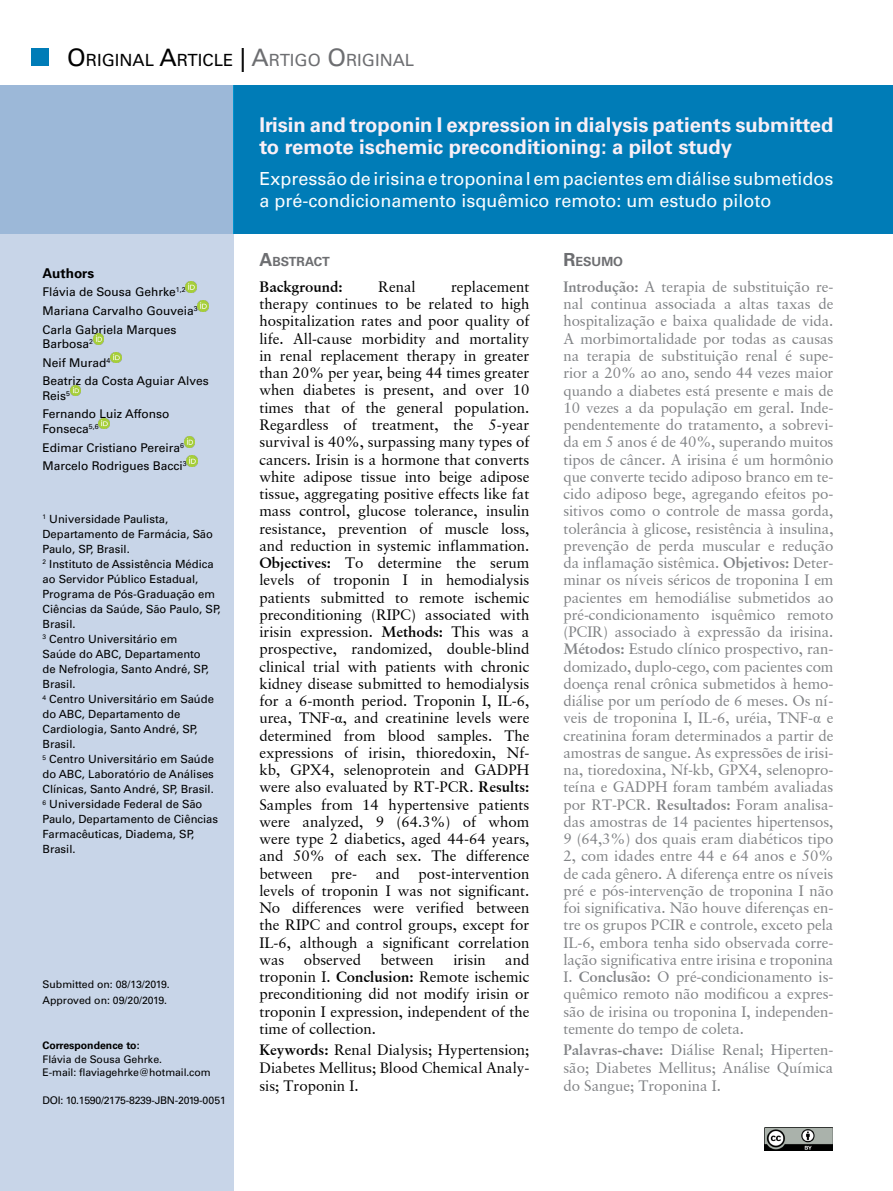
<style>
.page{position:relative;width:893px;height:1191px;background:#fff}
.page>*{position:absolute;margin:0;border:0;box-sizing:border-box;transform-origin:0 0}
.t1{font:700 20.25px/22.5px "Univers LT Std";color:#f9eff6}
.t2{font:18px/21.6px "Univers LT Std";color:#fafdff}
.t3{font:16.8px "Univers LT Std";color:#000}
.t4{font:15px/17.2px "Garamond Retrospective S Si";letter-spacing:-.005em;color:#808285;text-align:justify}
.t5{font:15px/17.2px "Garamond Retrospective S Si";color:#000;text-align:justify}
.t6{font:700 15px "Garamond Retrospective S Si";color:#000}
.t7{font:13.5px "Univers 65 Bold";color:#000}
.t8{font:700 12.6px "Univers LT Std";color:#6d6e71}
.t9{font:12px/18.6px "Univers LT Std";color:#000}
.t10{font:11.25px/15px "Univers LT Std";color:#000}
.t11{font:10.5px/15.6px "Univers LT Std";letter-spacing:-.01em;color:#000}
.t12{font:700 10.5px "Univers LT Std";color:#000}
.s1{font-size:24px}
.s2{font-size:24px;color:#6d6e71}
.s3{color:#6d6e71}
.s4{font-size:18px}
.s5{font-weight:700}
.s6{font-family:"Times New Roman"}
</style>
<div class="page">
<div style="left:0;top:234px;width:234px;height:957px;background:#c8d5e8"></div>
<div style="left:234px;top:85px;width:659px;height:149px;background:#007cb7"></div>
<div style="left:0;top:85px;width:234px;height:149px;background:#9cb8d8"></div>
<div style="left:32px;top:49px;width:17px;height:17px;background:#007cb7"></div>
<svg style="left:186px;top:282px;width:10px;height:10px"></svg>
<svg style="left:198px;top:300px;width:10px;height:11px"></svg>
<svg style="left:93px;top:333px;width:11px;height:11px"></svg>
<svg style="left:110px;top:352px;width:11px;height:11px"></svg>
<svg style="left:70px;top:385px;width:11px;height:11px"></svg>
<svg style="left:99px;top:418px;width:10px;height:11px"></svg>
<svg style="left:184px;top:437px;width:11px;height:10px"></svg>
<svg style="left:187px;top:455px;width:10px;height:11px"></svg>
<img style="left:764px;top:1127px;width:68px;height:23px">
<p class="t3" style="left:67px;top:50px;width:349px"><span class="s1">O</span>RIGINAL <span class="s1">A</span>RTICLE <span class="s1">|</span> <span class="s2">A</span><span class="s3">RTIGO</span> <span class="s2">O</span><span class="s3">RIGINAL</span></p>
<p class="t7" style="left:43px;top:265px;width:53px">Authors</p>
<p class="t9" style="left:43px;top:283px;width:157px">Flávia de Sousa Gehrke<sup>1,2<br></sup>Mariana Carvalho Gouveia<sup>3<br></sup>Carla Gabriela Marques</p>
<p class="t9" style="left:43px;top:334px;width:168px">Barbosa<sup>2<br></sup>Neif Murad<sup>4<br></sup>Beatriz da Costa Aguiar Alves</p>
<p class="t9" style="left:43px;top:386px;width:128px">Reis<sup>5<br></sup>Fernando Luiz Affonso</p>
<p class="t9" style="left:43px;top:419px;width:146px">Fonseca<sup>5,6<br></sup>Edimar Cristiano Pereira<sup>6<br></sup>Marcelo Rodrigues Bacci<sup>3</sup></p>
<p class="t10" style="left:43px;top:512px;width:180px"><sup>1</sup> Universidade Paulista,<br>Departamento de Farmácia, São<br>Paulo, SP, Brasil.<br><sup>2</sup> Instituto de Assistência Médica ao Servidor Público Estadual,<br>Programa de Pós-Graduação em<br>Ciências da Saúde, São Paulo, SP,<br>Brasil.<br><sup>3</sup> Centro Universitário em<br>Saúde do ABC, Departamento<br>de Nefrologia, Santo André, SP,<br>Brasil.<br><sup>4</sup> Centro Universitário em Saúde do ABC, Departamento de<br>Cardiologia, Santo André, SP,<br>Brasil.<br><sup>5</sup> Centro Universitário em Saúde do ABC, Laboratório de Análises<br>Clínicas, Santo André, SP, Brasil.<br><sup>6</sup> Universidade Federal de São<br>Paulo, Departamento de Ciências<br>Farmacêuticas, Diadema, SP,<br>Brasil.</p>
<p class="t11" style="left:43px;top:977px;width:129px">Submitted on: 08/13/2019.<br>Approved on: 09/20/2019.</p>
<p class="t12" style="left:43px;top:1039px;width:99px">Correspondence to:</p>
<p class="t11" style="left:43px;top:1052px;width:170px;line-height:13.5px">Flávia de Sousa Gehrke.<br>E-mail: flaviagehrke@hotmail.com</p>
<p class="t11" style="left:43px;top:1092px;width:185px">DOI: 10.1590/2175-8239-JBN-2019-0051</p>
<h1 class="t1" style="left:259px;top:113px;width:576px">Irisin and troponin I expression in dialysis patients submitted to remote ischemic preconditioning: a pilot study</h1>
<p class="t2" style="left:259px;top:168px;width:576px">Expressão de irisina e troponina I em pacientes em diálise submetidos a pré-condicionamento isquêmico remoto: um estudo piloto</p>
<p class="t8" style="left:259px;top:254px;width:72px"><span class="s4">A</span>BSTRACT</p>
<p class="t5" style="left:259px;top:278px;width:272px;text-indent:192px">replacement therapy continues to be related to high hospitalization rates and poor quality of life. All-cause morbidity and mortality in renal replacement therapy in greater than 20% per year, being 44 times greater when diabetes is present, and over 10 times that of the general population.<br>Regardless of treatment, the 5-year survival is 40%, surpassing many types of cancers. Irisin is a hormone that converts white adipose tissue into beige adipose tissue, aggregating positive effects like fat mass control, glucose tolerance, insulin resistance, prevention of muscle loss, and reduction in systemic inflammation.<br><span class="s5">Objectives:</span> To determine the serum levels of troponin I in hemodialysis patients submitted to remote ischemic preconditioning (RIPC) associated with irisin expression. <span class="s5">Methods:</span> This was a prospective, randomized, double-blind clinical trial with patients with chronic kidney disease submitted to hemodialysis for a 6-month period. Troponin I, IL-6, urea, TNF-<span class="s6">α</span>, and creatinine levels were determined from blood samples. The expressions of irisin, thioredoxin, Nf&shy;kb, GPX4, selenoprotein and GADPH were also evaluated by RT-PCR. <span class="s5">Results:<br></span>Samples from 14 hypertensive patients were analyzed, 9 (64.3%) of whom were type 2 diabetics, aged 44-64 years, and 50% of each sex. The difference between pre- and post-intervention levels of troponin I was not significant.<br>No differences were verified between the RIPC and control groups, except for IL-6, although a significant correlation was</p>
<p class="t6" style="left:259px;top:277px;width:85px">Background:</p>
<p class="t5" style="left:378px;top:278px;width:39px">Renal</p>
<p class="t5" style="left:259px;top:951px;width:271px;text-indent:246px">and troponin I. <span class="s5">Conclusion:</span> Remote ischemic preconditioning did not modify irisin or troponin I expression, independent of the time of collection.</p>
<p class="t5" style="left:304px;top:951px;width:59px">observed</p>
<p class="t5" style="left:381px;top:951px;width:55px">between</p>
<p class="t5" style="left:453px;top:951px;width:34px">irisin</p>
<p class="t5" style="left:259px;top:1041px;width:272px;line-height:18px"><span class="s5">Keywords:</span> Renal Dialysis; Hypertension; Diabetes Mellitus; Blood Chemical Analy&shy;sis; Troponin I.</p>
<p class="t8" style="left:563px;top:254px;width:61px"><span class="s4">R</span>ESUMO</p>
<p class="t4" style="left:563px;top:278px;width:272px"><span class="s5">Introdução:</span> A terapia de substituição re&shy;nal continua associada a altas taxas de hospitalização e baixa qualidade de vida.<br>A morbimortalidade por todas as causas na terapia de substituição renal é supe&shy;rior a 20% ao ano, sendo 44 vezes maior quando a diabetes está presente e mais de 10 vezes a da população em geral. Inde&shy;pendentemente do tratamento, a sobrevi&shy;da em 5 anos é de 40%, superando muitos tipos de câncer. A irisina é um hormônio que converte tecido adiposo branco em te&shy;cido adiposo bege, agregando efeitos po&shy;sitivos como o controle de massa gorda, tolerância à glicose, resistência à insulina, prevenção de perda muscular e redução da inflamação sistêmica. <span class="s5">Objetivos:</span> Deter&shy;minar os níveis séricos de troponina I em pacientes em hemodiálise submetidos ao pré-condicionamento isquêmico remoto (PCIR) associado à expressão da irisina.<br><span class="s5">Métodos:</span> Estudo clínico prospectivo, ran&shy;domizado, duplo-cego, com pacientes com doença renal crônica submetidos à hemo&shy;diálise por um período de 6 meses. Os ní&shy;veis de troponina I, IL-6, uréia, TNF-<span class="s6">α</span> e creatinina foram determinados a partir de amostras de sangue. As expressões de irisi&shy;na, tioredoxina, Nf-kb, GPX4, selenopro&shy;teína e GADPH foram também avaliadas por RT-PCR. <span class="s5">Resultados:</span> Foram analisa&shy;das amostras de 14 pacientes hipertensos, 9 (64,3%) dos quais eram diabéticos tipo 2, com idades entre 44 e 64 anos e 50% de cada gênero. A diferença entre os níveis pré e pós-intervenção de troponina I não foi significativa. Não houve diferenças en&shy;tre os grupos PCIR e controle, exceto pela IL-6, embora tenha sido observada corre&shy;lação significativa entre irisina e troponina I. <span class="s5">Conclusão:</span> O pré-condicionamento is&shy;quêmico remoto não modificou a expres&shy;são de irisina ou troponina I, independen&shy;temente do tempo de coleta.</p>
<p class="t4" style="left:563px;top:1041px;width:272px;line-height:18px"><span class="s5">Palavras-chave:</span> Diálise Renal; Hiperten&shy;são; Diabetes Mellitus; Análise Química do Sangue; Troponina I.</p>
</div>
